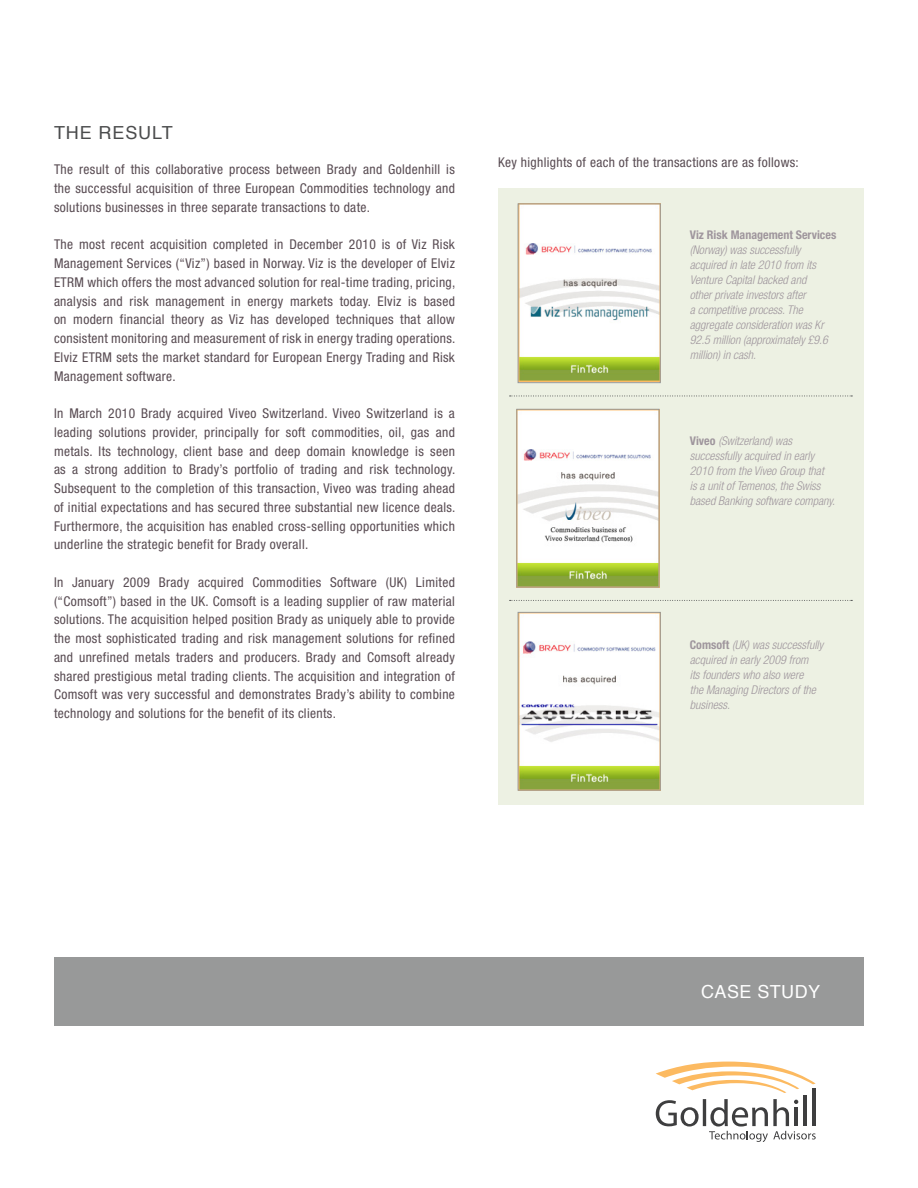
<style>
.page{position:relative;width:918px;height:1188px;background:#fff}
.page>*{position:absolute;margin:0;border:0;box-sizing:border-box;transform-origin:0 0}
.Paragraph_Style_5{font:18px "Helvetica";letter-spacing:.025em;color:#fff}
.Paragraph_Style_3{font:18px "Helvetica";letter-spacing:.05em;color:#4b4c4d}
.Paragraph_Style_2{font:condensed 13.5px/18.8px "Helvetica Neue LT Std";letter-spacing:.025em;color:#584b52;text-align:justify}
.Paragraph_Style_2-2{font:italic 300 condensed 12px/15px "Helvetica Neue LT Std";color:#9f969d}
.s1{font-weight:700;font-style:normal}
</style>
<div class="page">
<div style="left:498px;top:188px;width:366px;height:617px;background:#edf1e3"></div>
<div style="left:54px;top:957px;width:810px;height:69px;background:#989999"></div>
<svg style="left:656px;top:1062px;width:160px;height:31px"></svg>
<hr style="left:803px;top:1095px;width:4px;height:31px;background:#3e3e3f">
<hr style="left:812px;top:1089px;width:4px;height:37px;background:#3e3e3f">
<svg style="left:656px;top:1099px;width:160px;height:43px"></svg>
<img style="left:520px;top:206px;width:139px;height:175px">
<div style="left:518px;top:204px;width:143px;height:179px;border:1px solid #989999"></div>
<img style="left:519px;top:411px;width:138px;height:174px">
<div style="left:517px;top:409px;width:142px;height:178px;border:1px solid #989999"></div>
<img style="left:520px;top:614px;width:139px;height:174px">
<div style="left:518px;top:612px;width:143px;height:178px;border:1px solid #989999"></div>
<svg style="left:510px;top:396px;width:342px;height:1px"></svg>
<svg style="left:510px;top:600px;width:342px;height:1px"></svg>
<p class="Paragraph_Style_3" style="left:54px;top:119px;width:120px">THE RESULT</p>
<p class="Paragraph_Style_2" style="left:54px;top:160px;width:402px">The result of this collaborative process between Brady and Goldenhill is the successful acquisition of three European Commodities technology and solutions businesses in three separate transactions to date.</p>
<p class="Paragraph_Style_2" style="left:54px;top:235px;width:403px">The most recent acquisition completed in December 2010 is of Viz Risk Management Services (“Viz”) based in Norway. Viz is the developer of Elviz ETRM which offers the most advanced solution for real-time trading, pricing, analysis and risk management in energy markets today. Elviz is based on modern financial theory as Viz has developed techniques that allow consistent monitoring and measurement of risk in energy trading operations.<br>Elviz ETRM sets the market standard for European Energy Trading and Risk Management software.</p>
<p class="Paragraph_Style_2" style="left:54px;top:404px;width:403px">In March 2010 Brady acquired Viveo Switzerland. Viveo Switzerland is a leading solutions provider, principally for soft commodities, oil, gas and metals. Its technology, client base and deep domain knowledge is seen as a strong addition to Brady’s portfolio of trading and risk technology.<br>Subsequent to the completion of this transaction, Viveo was trading ahead of initial expectations and has secured three substantial new licence deals.<br>Furthermore, the acquisition has enabled cross-selling opportunities which underline the strategic benefit for Brady overall.</p>
<p class="Paragraph_Style_2" style="left:54px;top:573px;width:402px">In January 2009 Brady acquired Commodities Software (UK) Limited (“Comsoft”) based in the UK. Comsoft is a leading supplier of raw material solutions. The acquisition helped position Brady as uniquely able to provide the most sophisticated trading and risk management solutions for refined and unrefined metals traders and producers. Brady and Comsoft already shared prestigious metal trading clients. The acquisition and integration of Comsoft was very successful and demonstrates Brady’s ability to combine technology and solutions for the benefit of its clients.</p>
<p class="Paragraph_Style_2" style="left:498px;top:153px;width:302px">Key highlights of each of the transactions are as follows:</p>
<p class="Paragraph_Style_2-2" style="left:690px;top:227px;width:148px"><span class="s1">Viz Risk Management Services </span>(Norway) was successfully acquired in late 2010 from its<br>Venture Capital backed and<br>other private investors after<br>a competitive process. The aggregate consideration was Kr<br>92.5 million (approximately £9.6 million) in cash.</p>
<p class="Paragraph_Style_2-2" style="left:690px;top:434px;width:147px"><span class="s1">Viveo</span> (Switzerland) was successfully acquired in early<br>2010 from the Viveo Group that<br>is a unit of Temenos, the Swiss based Banking software company.</p>
<p class="Paragraph_Style_2-2" style="left:690px;top:637px;width:135px"><span class="s1">Comsoft</span> (UK) was successfully acquired in early 2009 from<br>its founders who also were<br>the Managing Directors of the business.</p>
<p class="Paragraph_Style_5" style="left:701px;top:977px;width:121px">CASE STUDY</p>
</div>
